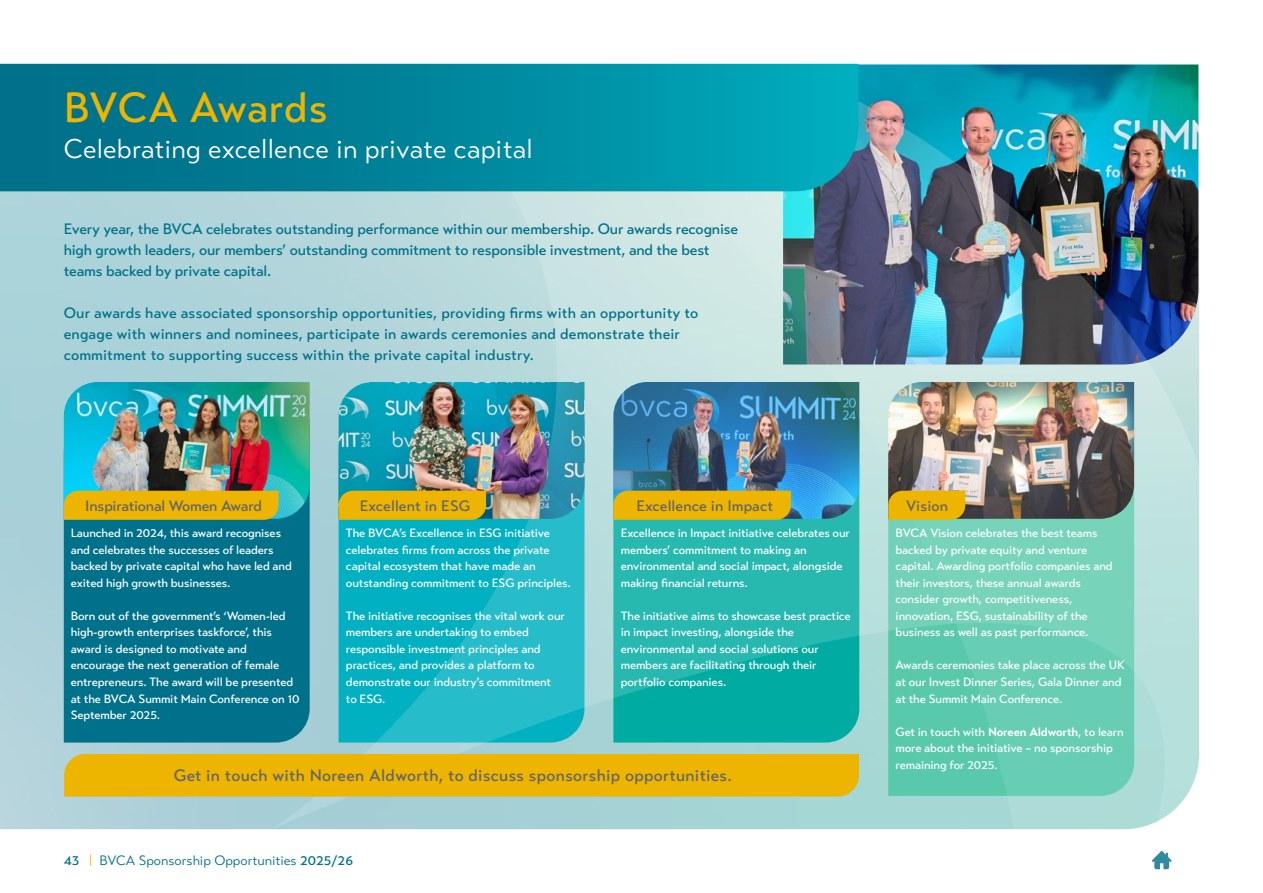
<style>
.page{position:relative;width:1263px;height:893px;background:#fff}
.page>*{position:absolute;margin:0;border:0;box-sizing:border-box;transform-origin:0 0}
.t1{font:500 42px "Transat Text";letter-spacing:.005em;color:#edb400}
.t2{font:27px "Transat Text Standard";letter-spacing:.01em;color:#fff}
.t3{font:500 16.5px "Transat Text";letter-spacing:.02em;color:#61646a}
.t4{font:500 15px/21px "Transat Text";color:#00718a}
.t5{font:500 15px "Transat Text";color:#61646a}
.t6{font:13.5px "Transat Text Standard";color:#00718a}
.t7{font:500 12px/16.5px "Transat Text";letter-spacing:-.01em;color:#fff}
.s1{font-family:"Transat Text";font-weight:500}
.s2{color:#edb400}
.s3{font-weight:700}
</style>
<div class="page">
<img style="left:0;top:63px;width:1200px;height:807px">
<svg style="left:0;top:64px;width:858px;height:127px;background:#00879d"></svg>
<svg style="left:888px;top:491px;width:77px;height:29px;background:#e5b004"></svg>
<div style="left:613px;top:491px;width:178px;height:29px;background:#edb400"></div>
<div style="left:64px;top:754px;width:795px;height:43px;background:#edb400"></div>
<h1 class="t1" style="left:64px;top:82px;width:265px">BVCA Awards</h1>
<h2 class="t2" style="left:64px;top:132px;width:471px">Celebrating excellence in private capital</h2>
<p class="t4" style="left:64px;top:218px;width:676px">Every year, the BVCA celebrates outstanding performance within our membership. Our awards recognise high growth leaders, our members’ outstanding commitment to responsible investment, and the best teams backed by private capital.</p>
<p class="t4" style="left:64px;top:302px;width:636px">Our awards have associated sponsorship opportunities, providing firms with an opportunity to engage with winners and nominees, participate in awards ceremonies and demonstrate their commitment to supporting success within the private capital industry.</p>
<p class="t5" style="left:85px;top:497px;width:178px">Inspirational Women Award</p>
<p class="t5" style="left:360px;top:497px;width:112px">Excellent in ESG</p>
<p class="t5" style="left:636px;top:497px;width:138px">Excellence in Impact</p>
<p class="t5" style="left:906px;top:497px;width:43px">Vision</p>
<p class="t7" style="left:71px;top:525px;width:223px">Launched in 2024, this award recognises and celebrates the successes of leaders backed by private capital who have led and exited high growth businesses.</p>
<p class="t7" style="left:71px;top:608px;width:230px">Born out of the government’s ‘Women-led high-growth enterprises taskforce’, this award is designed to motivate and encourage the next generation of female entrepreneurs. The award will be presented at the BVCA Summit Main Conference on 10<br>September 2025.</p>
<p class="t7" style="left:346px;top:525px;width:226px">The BVCA’s Excellence in ESG initiative celebrates firms from across the private capital ecosystem that have made an outstanding commitment to ESG principles.</p>
<p class="t7" style="left:346px;top:608px;width:220px">The initiative recognises the vital work our members are undertaking to embed responsible investment principles and practices, and provides a platform to demonstrate our industry’s commitment to ESG.</p>
<p class="t7" style="left:621px;top:525px;width:231px">Excellence in Impact initiative celebrates our members’ commitment to making an environmental and social impact, alongside making financial returns.</p>
<p class="t7" style="left:621px;top:608px;width:231px">The initiative aims to showcase best practice in impact investing, alongside the environmental and social solutions our members are facilitating through their portfolio companies.</p>
<h3 class="t3" style="left:174px;top:766px;width:560px">Get in touch with Noreen Aldworth, to discuss sponsorship opportunities.</h3>
<p class="t6" style="left:64px;top:853px;width:291px"><span class="s1">43</span> <span class="s2">|</span> BVCA Sponsorship Opportunities <span class="s1">2025/26</span></p>
<p class="t7" style="left:896px;top:525px;width:219px">BVCA Vision celebrates the best teams backed by private equity and venture capital. Awarding portfolio companies and their investors, these annual awards consider growth, competitiveness, innovation, ESG, sustainability of the business as well as past performance.</p>
<p class="t7" style="left:896px;top:657px;width:231px">Awards ceremonies take place across the UK at our Invest Dinner Series, Gala Dinner and at the Summit Main Conference.</p>
<p class="t7" style="left:896px;top:723px;width:230px">Get in touch with <span class="s3">Noreen Aldworth</span>, to learn more about the initiative – no sponsorship remaining for 2025.</p>
</div>
